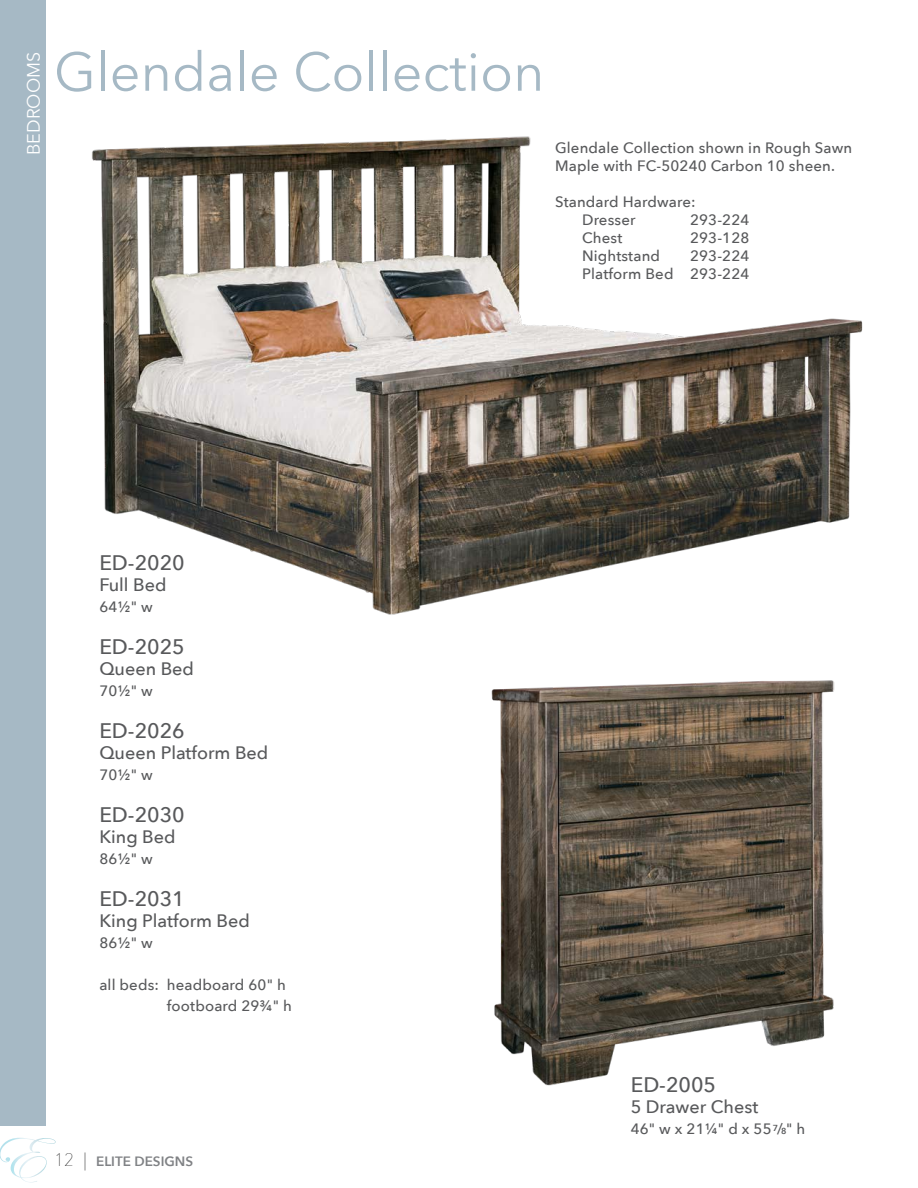
<style>
.page{position:relative;width:918px;height:1188px;background:#fff}
.page>*{position:absolute;margin:0;border:0;box-sizing:border-box;transform-origin:0 0}
.t1{font:54px "Avenir Next";color:#a6b9c5}
.t2{font:500 21px "Avenir Next";color:#58595b}
.t3{font:500 18px "Avenir Next";color:#58595b}
.t4{font:18px "Avenir Next";color:#fff}
.t5{font:500 15px/18px "Avenir Next";letter-spacing:.01em;color:#58595b}
.t6{font:600 13.5px "Avenir Next";color:#808285}
.s1{font-weight:200;font-size:18px;color:#000}
.s2{font-weight:600;font-size:8.7px}
</style>
<div class="page">
<svg style="left:0;top:1138px;width:56px;height:44px"></svg>
<img style="left:491px;top:680px;width:344px;height:406px">
<img style="left:92px;top:136px;width:771px;height:479px">
<div style="left:0;top:0;width:45px;height:1125px;background:#a6b9c5"></div>
<p class="t4" style="left:18px;top:155px;width:105px;rotate:-90deg">BEDROOMS</p>
<h1 class="t1" style="left:54px;top:26px;width:492px">Glendale Collection</h1>
<p class="t5" style="left:555px;top:139px;width:299px">Glendale Collection shown in Rough Sawn<br>Maple with FC-50240 Carbon 10 sheen.</p>
<p class="t5" style="left:582px;top:193px;width:115px;text-indent:-27px">Standard Hardware:<br>Dresser</p>
<p class="t5" style="left:690px;top:211px;width:61px">293-224</p>
<p class="t5" style="left:582px;top:229px;width:42px">Chest</p>
<p class="t5" style="left:690px;top:229px;width:61px">293-128</p>
<p class="t5" style="left:582px;top:247px;width:79px">Nightstand</p>
<p class="t5" style="left:582px;top:247px;width:169px;text-align:right">293-224<br>Platform Bed 293-224</p>
<h2 class="t2" style="left:99px;top:544px;width:87px">ED-2020</h2>
<p class="t3" style="left:99px;top:569px;width:69px">Full Bed</p>
<p class="t5" style="left:99px;top:597px;width:55px">64½" w</p>
<h2 class="t2" style="left:99px;top:628px;width:87px">ED-2025</h2>
<p class="t3" style="left:99px;top:653px;width:96px">Queen Bed</p>
<p class="t5" style="left:99px;top:681px;width:55px">70½" w</p>
<h2 class="t2" style="left:99px;top:712px;width:87px">ED-2026</h2>
<p class="t3" style="left:99px;top:737px;width:171px">Queen Platform Bed</p>
<p class="t5" style="left:99px;top:765px;width:55px">70½" w</p>
<h2 class="t2" style="left:99px;top:796px;width:87px">ED-2030</h2>
<p class="t3" style="left:99px;top:821px;width:78px">King Bed</p>
<p class="t5" style="left:99px;top:849px;width:55px">86½" w</p>
<h2 class="t2" style="left:99px;top:880px;width:87px">ED-2031</h2>
<p class="t3" style="left:99px;top:905px;width:152px">King Platform Bed</p>
<p class="t5" style="left:99px;top:933px;width:55px">86½" w</p>
<p class="t5" style="left:167px;top:973px;width:127px;line-height:21px;text-indent:-68px">all beds: headboard 60" h footboard 29¾" h</p>
<p class="t6" style="left:54px;top:1149px;width:141px"><span class="s1">12 |</span> ELITE DESIGNS</p>
<h2 class="t2" style="left:631px;top:1067px;width:87px">ED-2005</h2>
<p class="t3" style="left:631px;top:1091px;width:129px">5 Drawer Chest</p>
<p class="t5" style="left:631px;top:1119px;width:176px">46" w x 21¼" d x 55<sup>7</sup>/<span class="s2">8</span>" h</p>
</div>
